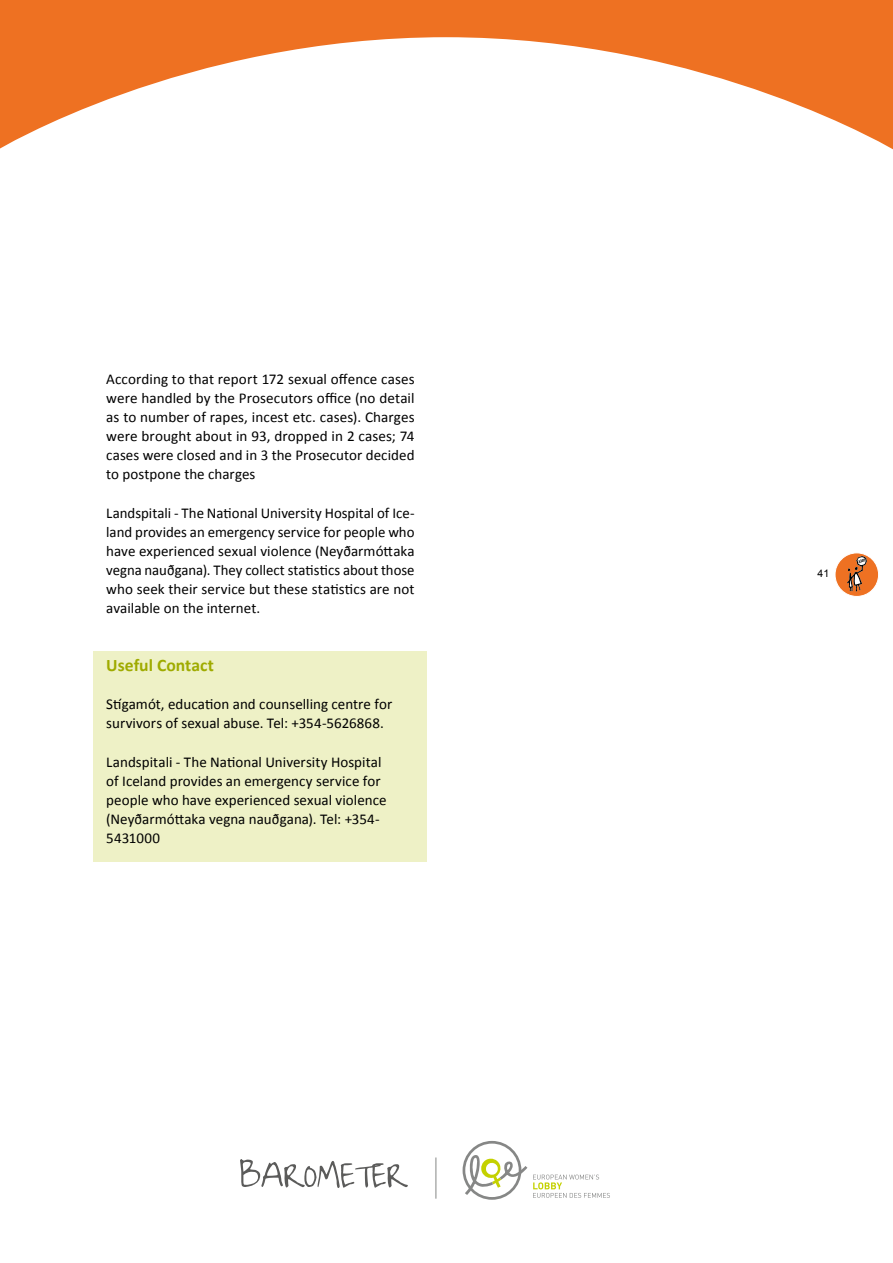
<style>
.page{position:relative;width:893px;height:1263px;background:#fff}
.page>*{position:absolute;margin:0;border:0;box-sizing:border-box;transform-origin:0 0}
.t1{font:700 17.7px "Calibri";color:#9fab00}
.t2{font:15px/19.2px "Calibri";letter-spacing:.005em;color:#000;text-align:justify}
.t3{font:10.5px "Arial";color:#000}
</style>
<div class="page">
<svg style="left:0;top:0;width:893px;height:150px"></svg>
<svg style="left:533px;top:1174px;width:77px;height:24px"></svg>
<svg style="left:463px;top:1141px;width:64px;height:59px"></svg>
<hr style="left:436px;top:1157px;width:1px;height:42px;background:#868786">
<svg style="left:240px;top:1159px;width:168px;height:29px"></svg>
<div style="left:835px;top:553px;width:44px;height:43px;background:#ee7122;border-radius:50%"></div>
<div style="left:835px;top:553px;width:44px;height:44px;border:1px solid #fff;border-radius:50%"></div>
<svg style="left:847px;top:556px;width:20px;height:36px"></svg>
<div style="left:94px;top:652px;width:333px;height:210px;background:#eef1c6"></div>
<p class="t2" style="left:106px;top:369px;width:310px">According to that report 172 sexual offence cases were handled by the Prosecutors office (no detail as to number of rapes, incest etc. cases). Charges were brought about in 93, dropped in 2 cases; 74 cases were closed and in 3 the Prosecutor decided to postpone the charges</p>
<p class="t2" style="left:106px;top:503px;width:310px">Landspitali - The National University Hospital of Ice&shy;land provides an emergency service for people who have experienced sexual violence (Neyðarmóttaka vegna nauðgana). They collect statistics about those who seek their service but these statistics are not available on the internet.</p>
<p class="t1" style="left:106px;top:654px;width:109px">Useful Contact</p>
<p class="t2" style="left:106px;top:694px;width:287px">Stígamót, education and counselling centre for survivors of sexual abuse. Tel: +354-5626868.</p>
<p class="t2" style="left:106px;top:752px;width:282px;text-align:left">Landspitali - The National University Hospital of Iceland provides an emergency service for people who have experienced sexual violence (Neyðarmóttaka vegna nauðgana). Tel: +354- 5431000</p>
<p class="t3" style="left:817px;top:567px;width:13px">41</p>
</div>
